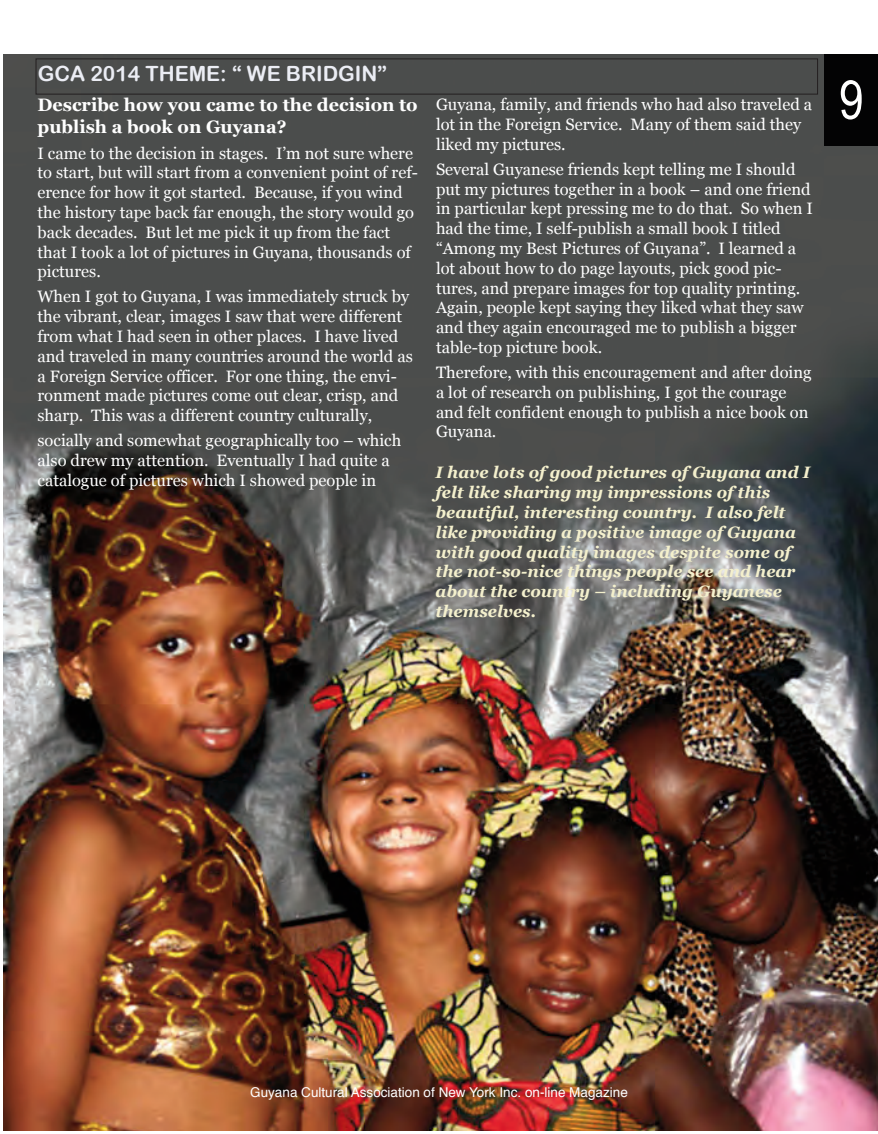
<style>
.page{position:relative;width:878px;height:1134px;background:#fff}
.page>*{position:absolute;margin:0;border:0;box-sizing:border-box;transform-origin:0 0}
.t1{font:54px "Arial Narrow";color:#fff}
.t2{font:21px "Arial Rounded MT Bold";color:#ebedf4}
.t3{font:700 18px "Georgia";color:#fff}
.t4{font:16.5px/19.8px "Georgia";color:#fff}
.t5{font:italic 700 16.5px/19.8px "Georgia";color:#f4f0cd}
.t6{font:13.5px "Helvetica";color:#fff}
</style>
<div class="page">
<img style="left:3px;top:54px;width:875px;height:1077px">
<div style="left:824px;top:54px;width:53px;height:92px;background:#030304"></div>
<div style="left:36px;top:58px;width:781px;height:36px;border:1px solid #231f20"></div>
<p class="t2" style="left:38px;top:61px;width:350px">GCA 2014 THEME: “ WE BRIDGIN”</p>
<p class="t3" style="left:38px;top:95px;width:382px">Describe how you came to the decision to</p>
<p class="t3" style="left:38px;top:116px;width:251px">publish a book on Guyana?</p>
<p class="t4" style="left:38px;top:143px;width:382px">I came to the decision in stages. I’m not sure where to start, but will start from a convenient point of ref&shy;erence for how it got started. Because, if you wind the history tape back far enough, the story would go back decades. But let me pick it up from the fact that I took a lot of pictures in Guyana, thousands of pictures.</p>
<p class="t4" style="left:38px;top:287px;width:377px">When I got to Guyana, I was immediately struck by the vibrant, clear, images I saw that were different from what I had seen in other places. I have lived and traveled in many countries around the world as a Foreign Service officer. For one thing, the envi&shy;ronment made pictures come out clear, crisp, and sharp. This was a different country culturally,</p>
<p class="t4" style="left:38px;top:430px;width:365px">socially and somewhat geographically too – which also drew my attention. Eventually I had quite a catalogue of pictures which I showed people in</p>
<p class="t4" style="left:436px;top:94px;width:377px">Guyana, family, and friends who had also traveled a lot in the Foreign Service. Many of them said they liked my pictures.</p>
<p class="t4" style="left:436px;top:159px;width:378px">Several Guyanese friends kept telling me I should put my pictures together in a book – and one friend in particular kept pressing me to do that. So when I had the time, I self-publish a small book I titled “Among my Best Pictures of Guyana”. I learned a lot about how to do page layouts, pick good pic&shy;tures, and prepare images for top quality printing.<br>Again, people kept saying they liked what they saw and they again encouraged me to publish a bigger table-top picture book.</p>
<p class="t4" style="left:436px;top:362px;width:377px">Therefore, with this encouragement and after doing a lot of research on publishing, I got the courage and felt confident enough to publish a nice book on Guyana.</p>
<p class="t5" style="left:435px;top:463px;width:376px">I have lots of good pictures of Guyana and I felt like sharing my impressions of this beautiful, interesting country. I also felt like providing a positive image of Guyana with good quality images despite some of the not-so-nice things people see and hear about the country – including Guyanese themselves.</p>
<h1 class="t1" style="left:839px;top:68px;width:26px">9</h1>
<p class="t6" style="left:250px;top:1087px;width:379px">Guyana Cultural Association of New York Inc. on-line Magazine</p>
</div>
